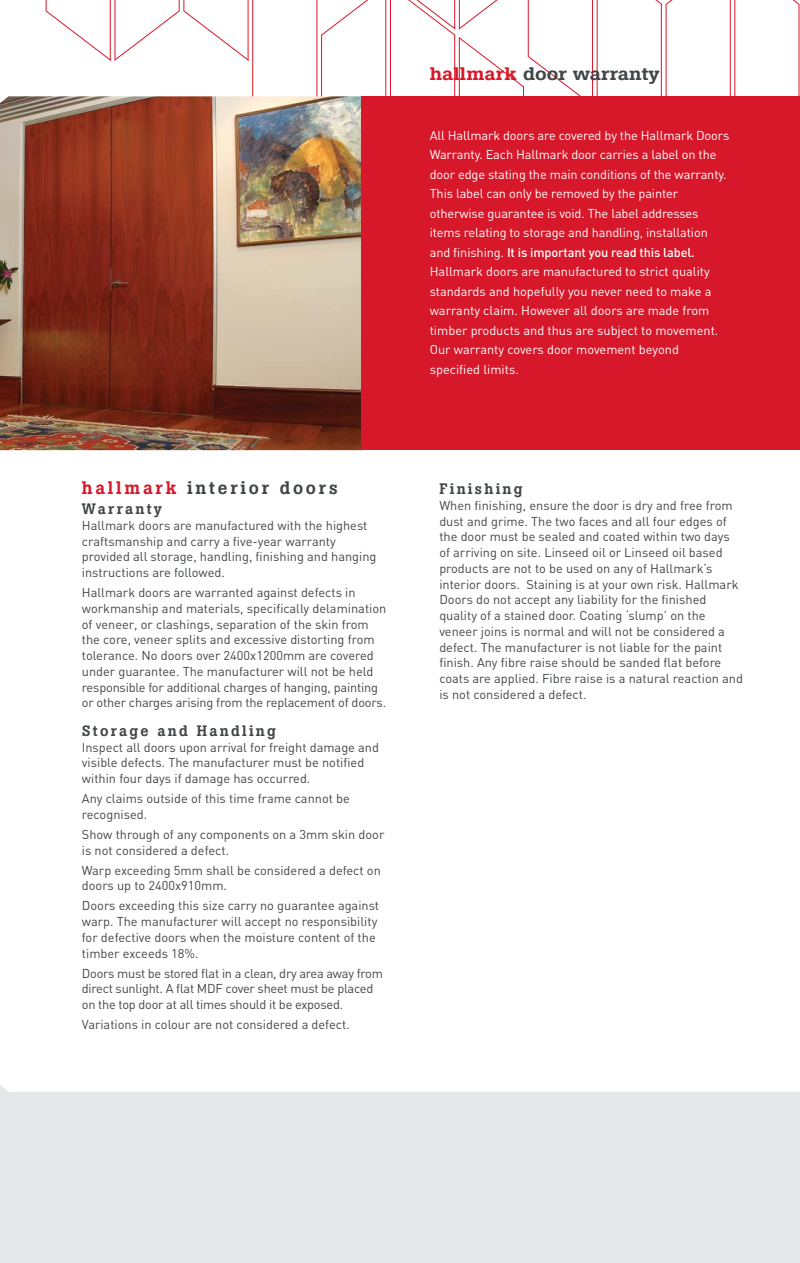
<style>
.page{position:relative;width:800px;height:1263px;background:#fff}
.page>*{position:absolute;margin:0;border:0;box-sizing:border-box;transform-origin:0 0}
.t1{font:500 18px "Boton";letter-spacing:.15em;color:#424548}
.t2{font:500 18px "Boton";color:#424548;scale:1.15 1}
.t3{font:500 15px "Boton";letter-spacing:.15em;color:#424548}
.t4{font:12.75px/15.8px "DIN";color:#424548}
.t5{font:12.75px/19.5px "DIN";letter-spacing:-.01em;color:#fff}
.t6{font:12.75px/15.8px "DIN";letter-spacing:-.02em;color:#424548}
.s1{color:#d7182a}
.s2{font-weight:500}
</style>
<div class="page">
<div style="left:0;top:1085px;width:799px;height:178px;background:#e6e7e8"></div>
<svg style="left:45px;top:0;width:754px;height:96px"></svg>
<img style="left:0;top:96px;width:361px;height:354px">
<div style="left:361px;top:96px;width:438px;height:354px;background:#d7182a"></div>
<h1 class="t1" style="left:82px;top:477px;width:257px"><span class="s1">hallmark</span> interior doors</h1>
<p class="t3" style="left:82px;top:500px;width:82px">Warranty</p>
<p class="t4" style="left:82px;top:517px;width:296px">Hallmark doors are manufactured with the highest craftsmanship and carry a five-year warranty provided all storage, handling, finishing and hanging instructions are followed.</p>
<p class="t4" style="left:82px;top:585px;width:306px">Hallmark doors are warranted against defects in workmanship and materials, specifically delamination of veneer, or clashings, separation of the skin from the core, veneer splits and excessive distorting from tolerance. No doors over 2400x1200mm are covered under guarantee. The manufacturer will not be held responsible for additional charges of hanging, painting or other charges arising from the replacement of doors.</p>
<p class="t3" style="left:82px;top:722px;width:196px">Storage and Handling</p>
<p class="t4" style="left:82px;top:739px;width:298px">Inspect all doors upon arrival for freight damage and visible defects. The manufacturer must be notified within four days if damage has occurred.</p>
<p class="t4" style="left:82px;top:791px;width:269px">Any claims outside of this time frame cannot be recognised.</p>
<p class="t4" style="left:82px;top:826px;width:304px">Show through of any components on a 3mm skin door is not considered a defect.</p>
<p class="t4" style="left:82px;top:862px;width:300px">Warp exceeding 5mm shall be considered a defect on doors up to 2400x910mm.</p>
<p class="t4" style="left:82px;top:898px;width:299px">Doors exceeding this size carry no guarantee against warp. The manufacturer will accept no responsibility for defective doors when the moisture content of the timber exceeds 18%.</p>
<p class="t6" style="left:82px;top:965px;width:302px">Doors must be stored flat in a clean, dry area away from direct sunlight. A flat MDF cover sheet must be placed on the top door at all times should it be exposed.</p>
<p class="t4" style="left:82px;top:1017px;width:269px">Variations in colour are not considered a defect.</p>
<h1 class="t2" style="left:429px;top:63px;width:201px"><span class="s1">hallmark</span> door warranty</h1>
<p class="t5" style="left:429px;top:126px;width:301px">All Hallmark doors are covered by the Hallmark Doors Warranty. Each Hallmark door carries a label on the door edge stating the main conditions of the warranty.<br>This label can only be removed by the painter otherwise guarantee is void. The label addresses items relating to storage and handling, installation and finishing. <span class="s2">It is important you read this label.<br></span>Hallmark doors are manufactured to strict quality standards and hopefully you never need to make a warranty claim. However all doors are made from timber products and thus are subject to movement.<br>Our warranty covers door movement beyond specified limits.</p>
<p class="t3" style="left:439px;top:480px;width:85px">Finishing</p>
<p class="t4" style="left:439px;top:497px;width:305px">When finishing, ensure the door is dry and free from dust and grime. The two faces and all four edges of the door must be sealed and coated within two days of arriving on site. Linseed oil or Linseed oil based products are not to be used on any of Hallmark’s interior doors. Staining is at your own risk. Hallmark Doors do not accept any liability for the finished quality of a stained door. Coating ‘slump’ on the veneer joins is normal and will not be considered a defect. The manufacturer is not liable for the paint finish. Any fibre raise should be sanded flat before coats are applied. Fibre raise is a natural reaction and is not considered a defect.</p>
</div>
